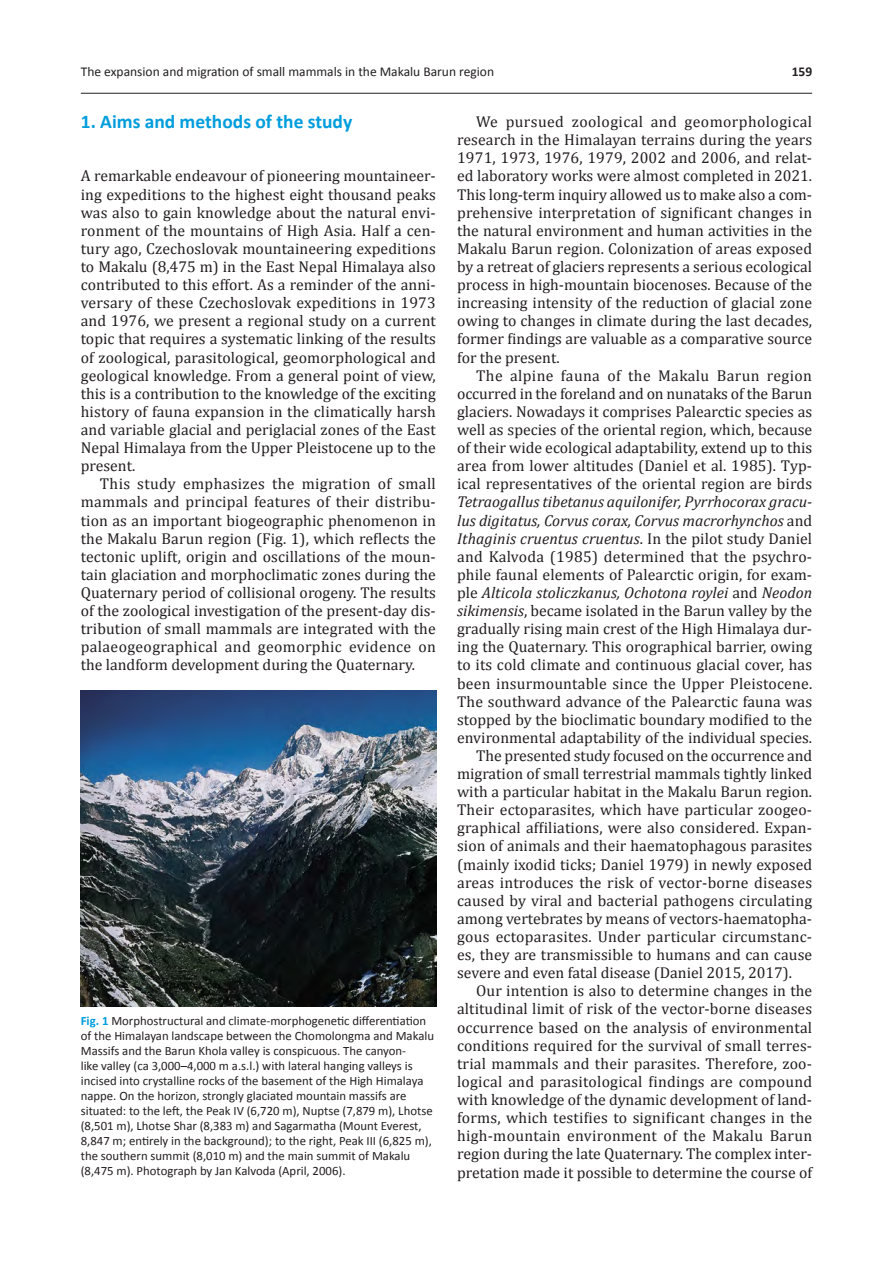
<style>
.page{position:relative;width:893px;height:1263px;background:#fff}
.page>*{position:absolute;margin:0;border:0;box-sizing:border-box;transform-origin:0 0}
._08_Mezititulek_1{font:700 19.5px "Calibri";color:#009ddc}
.Základní_text{font:15.75px/18.1px "Cambria";color:#231f20;text-align:justify}
.ZT_bez_zarážky{font:15.75px/18.1px "Cambria";color:#231f20;text-align:justify}
._00_Záhlaví_liché{font:13.5px "Calibri";color:#231f20}
._00_Záhlaví_liché-2{font:700 13.5px "Calibri";color:#231f20}
._11A_Název_obrázku{font:12.75px/15px "Calibri";color:#231f20}
.s1{font-style:italic}
.s2{font-weight:700;color:#009ddc}
</style>
<div class="page">
<hr style="left:81px;top:93px;width:731px;height:1px;background:#231f20">
<img style="left:81px;top:691px;width:355px;height:315px">
<p class="_00_Záhlaví_liché" style="left:81px;top:62px;width:415px">The expansion and migration of small mammals in the Makalu Barun region</p>
<p class="_00_Záhlaví_liché-2" style="left:792px;top:62px;width:22px">159</p>
<p class="_08_Mezititulek_1" style="left:81px;top:108px;width:273px">1. Aims and methods of the study</p>
<p class="ZT_bez_zarážky" style="left:81px;top:167px;width:357px">A remarkable endeavour of pioneering mountaineer&shy;ing expeditions to the highest eight thousand peaks was also to gain knowledge about the natural envi&shy;ronment of the mountains of High Asia. Half a cen&shy;tury ago, Czechoslovak mountaineering expeditions to Makalu (8,475 m) in the East Nepal Himalaya also contributed to this effort. As a reminder of the anni&shy;versary of these Czechoslovak expeditions in 1973 and 1976, we present a regional study on a current topic that requires a systematic linking of the results of zoological, parasitological, geomorphological and geological knowledge. From a general point of view, this is a contribution to the knowledge of the exciting history of fauna expansion in the climatically harsh and variable glacial and periglacial zones of the East Nepal Himalaya from the Upper Pleistocene up to the present.</p>
<p class="Základní_text" style="left:81px;top:475px;width:357px;text-indent:19px">This study emphasizes the migration of small mammals and principal features of their distribu&shy;tion as an important biogeographic phenomenon in the Makalu Barun region (Fig. 1), which reflects the tectonic uplift, origin and oscillations of the moun&shy;tain glaciation and morphoclimatic zones during the Quaternary period of collisional orogeny. The results of the zoological investigation of the present-day dis&shy;tribution of small mammals are integrated with the palaeogeographical and geomorphic evidence on the landform development during the Quaternary.</p>
<p class="Základní_text" style="left:457px;top:113px;width:357px;text-indent:19px">We pursued zoological and geomorphological research in the Himalayan terrains during the years 1971, 1973, 1976, 1979, 2002 and 2006, and relat&shy;ed laboratory works were almost completed in 2021.<br>This long-term inquiry allowed us to make also a com&shy;prehensive interpretation of significant changes in the natural environment and human activities in the Makalu Barun region. Colonization of areas exposed by a retreat of glaciers represents a serious ecological process in high-mountain biocenoses. Because of the increasing intensity of the reduction of glacial zone owing to changes in climate during the last decades, former findings are valuable as a comparative source for the present.</p>
<p class="Základní_text" style="left:457px;top:366px;width:357px;text-indent:19px">The alpine fauna of the Makalu Barun region occurred in the foreland and on nunataks of the Barun glaciers. Nowadays it comprises Palearctic species as well as species of the oriental region, which, because of their wide ecological adaptability, extend up to this area from lower altitudes (Daniel et al. 1985). Typ&shy;ical representatives of the oriental region are birds <span class="s1">Tetraogallus tibetanus aquilonifer, Pyrrhocorax gracu&shy;lus digitatus, Corvus corax, Corvus macrorhynchos</span> and <span class="s1">Ithaginis cruentus cruentus</span>. In the pilot study Daniel and Kalvoda (1985) determined that the psychro&shy;phile faunal elements of Palearctic origin, for exam&shy;ple <span class="s1">Alticola stoliczkanus, Ochotona roylei</span> and <span class="s1">Neodon sikimensis</span>, became isolated in the Barun valley by the gradually rising main crest of the High Himalaya dur&shy;ing the Quaternary. This orographical barrier, owing to its cold climate and continuous glacial cover, has been insurmountable since the Upper Pleistocene.<br>The southward advance of the Palearctic fauna was stopped by the bioclimatic boundary modified to the environmental adaptability of the individual species.</p>
<p class="Základní_text" style="left:457px;top:746px;width:357px;text-indent:19px">The presented study focused on the occurrence and migration of small terrestrial mammals tightly linked with a particular habitat in the Makalu Barun region.<br>Their ectoparasites, which have particular zoogeo&shy;graphical affiliations, were also considered. Expan&shy;sion of animals and their haematophagous parasites (mainly ixodid ticks; Daniel 1979) in newly exposed areas introduces the risk of vector-borne diseases caused by viral and bacterial pathogens circulating among vertebrates by means of vectors-haematopha&shy;gous ectoparasites. Under particular circumstanc&shy;es, they are transmissible to humans and can cause severe and even fatal disease (Daniel 2015, 2017).</p>
<p class="Základní_text" style="left:457px;top:982px;width:357px;text-indent:19px">Our intention is also to determine changes in the altitudinal limit of risk of the vector-borne diseases occurrence based on the analysis of environmental conditions required for the survival of small terres&shy;trial mammals and their parasites. Therefore, zoo&shy;logical and parasitological findings are compound with knowledge of the dynamic development of land&shy;forms, which testifies to significant changes in the high-mountain environment of the Makalu Barun region during the late Quaternary. The complex inter&shy;pretation made it possible to determine the course of</p>
<p class="_11A_Název_obrázku" style="left:81px;top:1013px;width:355px"><span class="s2">Fig. 1</span> Morphostructural and climate-morphogenetic differentiation of the Himalayan landscape between the Chomolongma and Makalu Massifs and the Barun Khola valley is conspicuous. The canyon-<br>like valley (ca 3,000–4,000 m a.s.l.) with lateral hanging valleys is incised into crystalline rocks of the basement of the High Himalaya nappe. On the horizon, strongly glaciated mountain massifs are situated: to the left, the Peak IV (6,720 m), Nuptse (7,879 m), Lhotse (8,501 m), Lhotse Shar (8,383 m) and Sagarmatha (Mount Everest, 8,847 m; entirely in the background); to the right, Peak III (6,825 m), the southern summit (8,010 m) and the main summit of Makalu (8,475 m). Photograph by Jan Kalvoda (April, 2006).</p>
</div>
